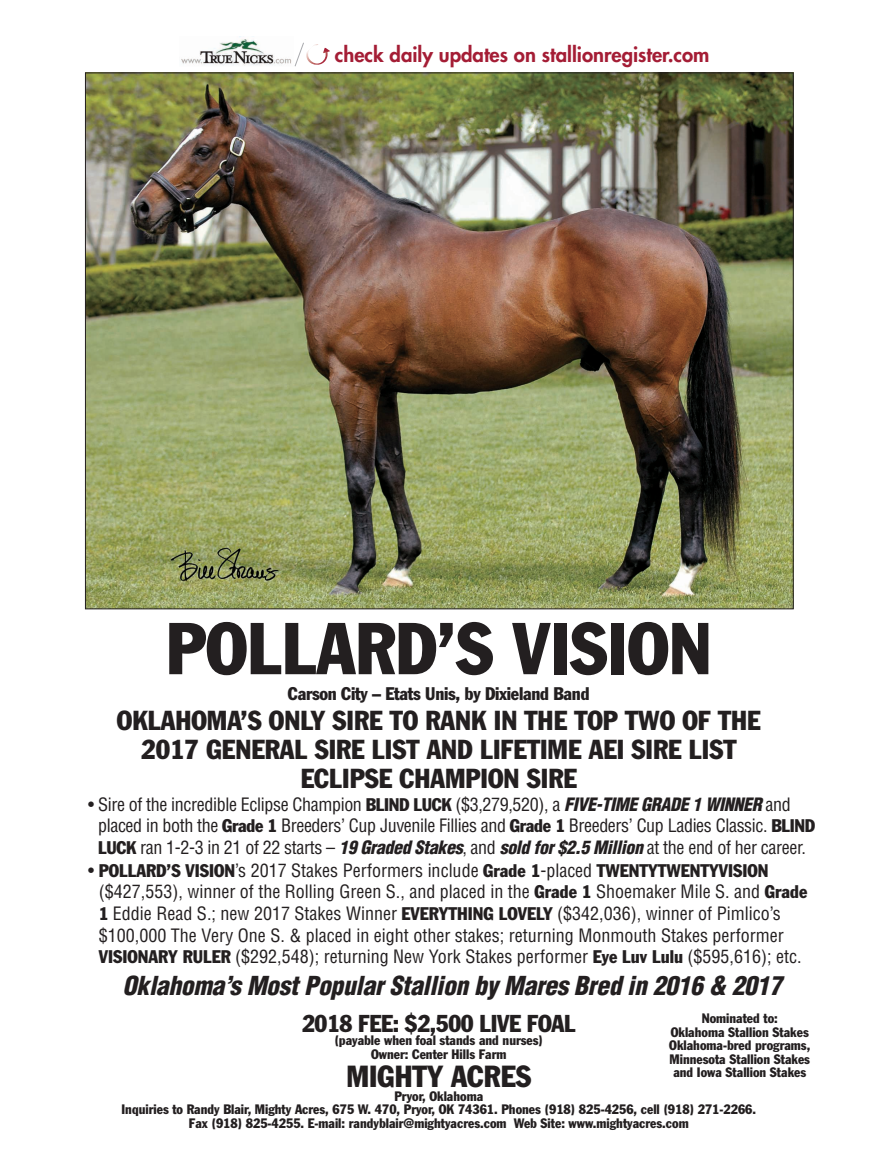
<style>
.page{position:relative;width:878px;height:1175px;background:#fff}
.page>*{position:absolute;margin:0;border:0;box-sizing:border-box;transform-origin:0 0}
.t1{font:condensed 72px "Franklin Gothic Std";color:#231f20}
.t2{font:condensed 30px "Franklin Gothic Std";color:#231f20}
.t3{font:condensed 27px/29.1px "Franklin Gothic Std";color:#231f20;text-align:center}
.t4{font:italic 900 condensed 25.5px "Helvetica LT Std";letter-spacing:-.01em;color:#231f20}
.t5{font:condensed 24px "Franklin Gothic Std";letter-spacing:-.015em;color:#231f20}
.t6{font:800 20.25px "Futura Std";color:#a41d35}
.t7{font:condensed 18px/21.6px "Helvetica LT Std";color:#231f20}
.t8{font:condensed 18px/21.6px "Helvetica LT Std";letter-spacing:-.02em;color:#231f20}
.t9{font:condensed 18px "Franklin Gothic Std";color:#231f20}
.t10{font:condensed 13.5px/13.5px "Franklin Gothic Std";color:#231f20;text-align:center}
.s1{font-family:"Franklin Gothic Std"}
.s2{font-weight:900;font-style:italic}
.s3{font-family:"Helvetica LT Std"}
</style>
<div class="page">
<img style="left:87px;top:75px;width:704px;height:532px">
<img style="left:181px;top:36px;width:111px;height:30px">
<svg style="left:294px;top:42px;width:36px;height:25px"></svg>
<h3 class="t6" style="left:335px;top:45px;width:376px">check daily updates on stallionregister.com</h3>
<h1 class="t1" style="left:166px;top:623px;width:547px">POLLARD’S VISION</h1>
<h3 class="t9" style="left:288px;top:687px;width:303px">Carson City – Etats Unis, by Dixieland Band</h3>
<h3 class="t3" style="left:117px;top:708px;width:645px">OKLAHOMA’S ONLY SIRE TO RANK IN THE TOP TWO OF THE<br>2017 GENERAL SIRE LIST AND LIFETIME AEI SIRE LIST<br>ECLIPSE CHAMPION SIRE</h3>
<p class="t8" style="left:98px;top:795px;width:718px;text-indent:-10px">• Sire of the incredible Eclipse Champion <span class="s1">BLIND LUCK</span> ($3,279,520), a <span class="s2">FIVE-TIME GRADE 1 WINNER</span> and placed in both the <span class="s1">Grade 1</span> Breeders’ Cup Juvenile Fillies and <span class="s1">Grade 1</span> Breeders’ Cup Ladies Classic. <span class="s1">BLIND<br>LUCK</span> ran 1-2-3 in 21 of 22 starts – <span class="s2">19 Graded Stakes</span>, and <span class="s2">sold for $2.5 Million</span> at the end of her career.</p>
<h3 class="t9" style="left:88px;top:864px;width:681px"><span class="s3">•</span> POLLARD’S VISION<span class="s3">’s 2017 Stakes Performers include</span> Grade 1<span class="s3">-placed</span> TWENTYTWENTYVISION</h3>
<p class="t7" style="left:99px;top:882px;width:710px">($427,553), winner of the Rolling Green S., and placed in the <span class="s1">Grade 1</span> Shoemaker Mile S. and <span class="s1">Grade 1</span> Eddie Read S.; new 2017 Stakes Winner <span class="s1">EVERYTHING LOVELY</span> ($342,036), winner of Pimlico’s $100,000 The Very One S. &amp; placed in eight other stakes; returning Monmouth Stakes performer <span class="s1">VISIONARY RULER</span> ($292,548); returning New York Stakes performer <span class="s1">Eye Luv Lulu</span> ($595,616); etc.</p>
<h3 class="t4" style="left:123px;top:975px;width:661px">Oklahoma’s Most Popular Stallion by Mares Bred in 2016 &amp; 2017</h3>
<h3 class="t5" style="left:302px;top:1014px;width:275px">2018 FEE: $2,500 LIVE FOAL</h3>
<p class="t10" style="left:334px;top:1034px;width:210px">(payable when foal stands and nurses)<br>Owner: Center Hills Farm</p>
<h2 class="t2" style="left:346px;top:1065px;width:186px">MIGHTY ACRES</h2>
<p class="t10" style="left:121px;top:1090px;width:636px">Pryor, Oklahoma<br>Inquiries to Randy Blair, Mighty Acres, 675 W. 470, Pryor, OK 74361. Phones (918) 825-4256, cell (918) 271-2266.<br>Fax (918) 825-4255. E-mail: randyblair@mightyacres.com Web Site: www.mightyacres.com</p>
<p class="t10" style="left:669px;top:1012px;width:142px">Nominated to:<br>Oklahoma Stallion Stakes<br>Oklahoma-bred programs,<br>Minnesota Stallion Stakes and Iowa Stallion Stakes</p>
</div>
